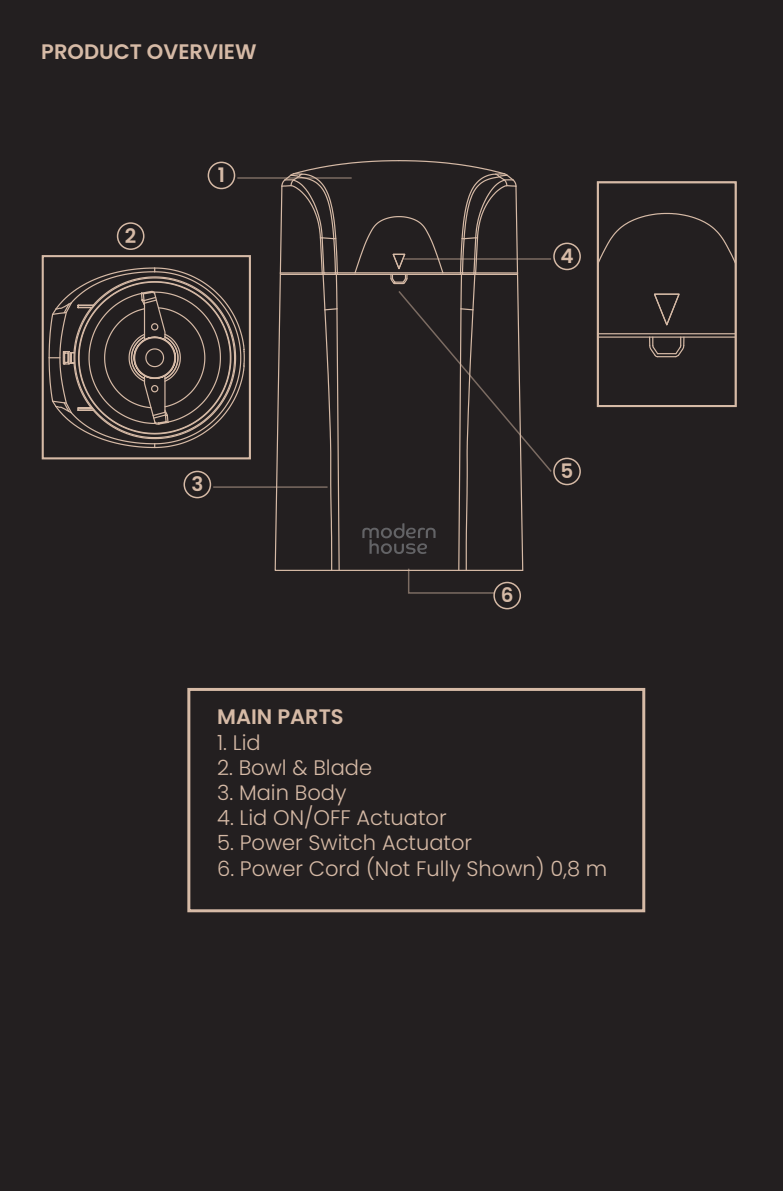
<style>
.page{position:relative;width:783px;height:1191px;background:#fff}
.page>*{position:absolute;margin:0;border:0;box-sizing:border-box;transform-origin:0 0}
.t1{font:300 21px "Poppins";color:#d6baa6}
.t2{font:600 21px "Poppins";color:#d6baa6}
.t3{font:600 20.1px "Poppins";color:#d6baa6}
</style>
<div class="page">
<div style="left:0;top:0;width:782px;height:1191px;background:#231f20"></div>
<div style="left:187px;top:688px;width:458px;height:224px;border:3px solid #d6baa6"></div>
<div style="left:553px;top:243px;width:27px;height:27px;border:2px solid #d6baa6;border-radius:50%"></div>
<div style="left:207px;top:162px;width:28px;height:27px;border:2px solid #d6baa6;border-radius:50%"></div>
<div style="left:117px;top:222px;width:27px;height:28px;border:2px solid #d6baa6;border-radius:50%"></div>
<hr style="left:237px;top:177px;width:114px;height:2px;background:#d6baa6">
<div style="left:183px;top:471px;width:28px;height:27px;border:2px solid #d6baa6;border-radius:50%"></div>
<hr style="left:213px;top:486px;width:114px;height:2px;background:#d6baa6">
<div style="left:553px;top:457px;width:27px;height:28px;border:2px solid #d6baa6;border-radius:50%"></div>
<div style="left:493px;top:582px;width:28px;height:27px;border:2px solid #d6baa6;border-radius:50%"></div>
<div style="left:42px;top:255px;width:209px;height:204px;border:2px solid #d6baa6"></div>
<svg style="left:48px;top:267px;width:197px;height:182px"></svg>
<svg style="left:599px;top:212px;width:134px;height:146px"></svg>
<hr style="left:597px;top:333px;width:138px;height:1px;background:#d6baa6">
<div style="left:596px;top:181px;width:140px;height:226px;border:2px solid #d6baa6"></div>
<svg style="left:274px;top:321px;width:5px;height:250px"></svg>
<svg style="left:279px;top:160px;width:272px;height:433px"></svg>
<p class="t2" style="left:41px;top:39px;width:217px">PRODUCT OVERVIEW</p>
<p class="t3" style="left:125px;top:224px;width:13px">2</p>
<p class="t3" style="left:218px;top:163px;width:9px">1</p>
<p class="t3" style="left:560px;top:244px;width:15px">4</p>
<p class="t3" style="left:191px;top:472px;width:13px">3</p>
<p class="t3" style="left:500px;top:583px;width:14px">6</p>
<p class="t3" style="left:560px;top:459px;width:14px">5</p>
<p class="t2" style="left:217px;top:705px;width:128px">MAIN PARTS</p>
<p class="t1" style="left:217px;top:730px;width:45px">1. Lid</p>
<p class="t1" style="left:217px;top:755px;width:156px">2. Bowl &amp; Blade</p>
<p class="t1" style="left:217px;top:780px;width:131px">3. Main Body</p>
<p class="t1" style="left:217px;top:805px;width:231px">4. Lid ON/OFF Actuator</p>
<p class="t1" style="left:217px;top:831px;width:256px">5. Power Switch Actuator</p>
<p class="t1" style="left:217px;top:856px;width:391px">6. Power Cord (Not Fully Shown) 0,8 m</p>
</div>
